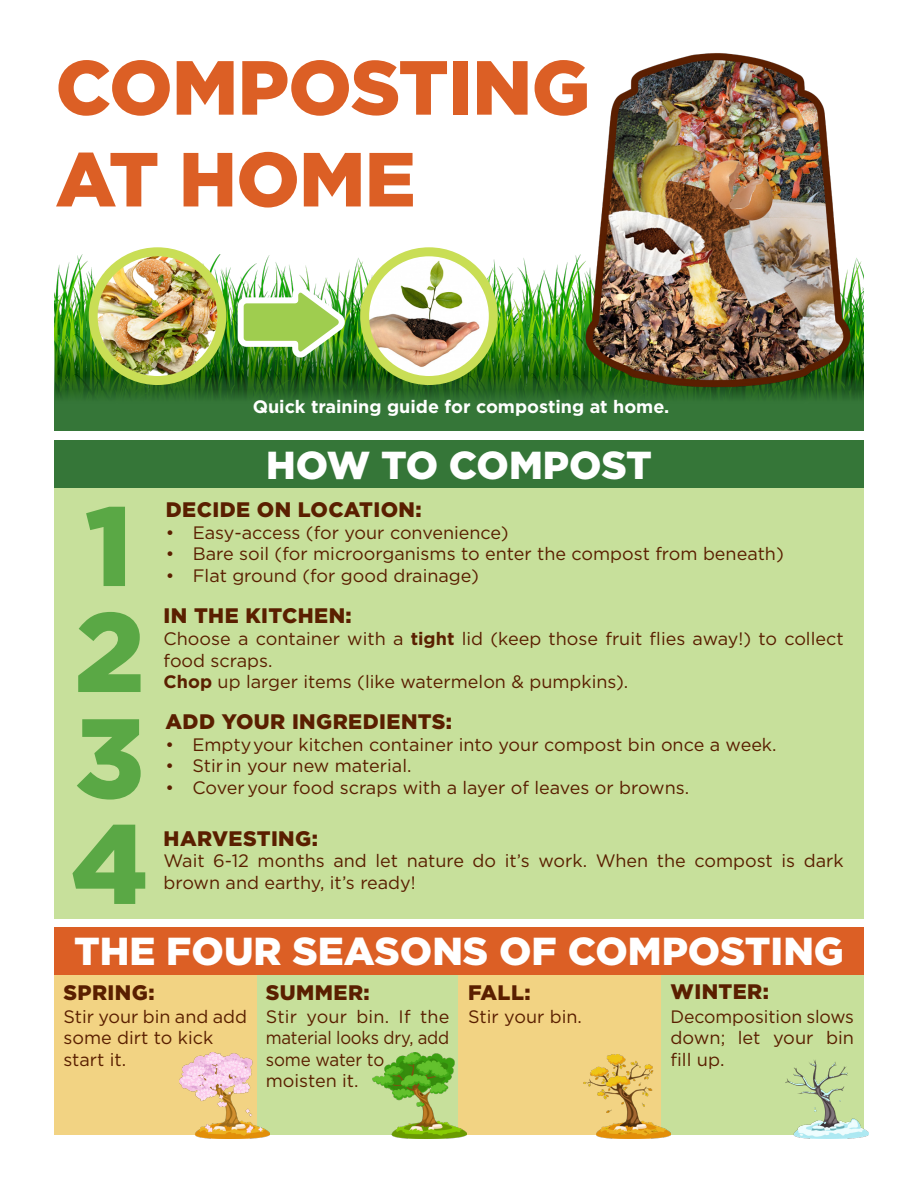
<style>
.page{position:relative;width:918px;height:1188px;background:#fff}
.page>*{position:absolute;margin:0;border:0;box-sizing:border-box;transform-origin:0 0}
.t1{font:900 112.5px/105.9px "Gotham";color:#5aa845}
.t2{font:900 76.5px/91.8px "Gotham";letter-spacing:-.01em;color:#dc5f25}
.t3{font:900 39px "Gotham";color:#fff}
.t4{font:900 21px "Gotham";letter-spacing:.02em;color:#5a1f00}
.t5{font:18px/21.6px "Gotham";color:#5a1f00}
.t6{font:700 18px "Gotham";color:#fff}
.s1{font-weight:700}
</style>
<div class="page">
<svg style="left:54px;top:364px;width:810px;height:67px;background:#2d6e2b"></svg>
<img style="left:54px;top:255px;width:810px;height:109px">
<div style="left:54px;top:443px;width:810px;height:476px;background:#c7e09b"></div>
<div style="left:54px;top:964px;width:810px;height:171px;background:#c7e09b"></div>
<div style="left:54px;top:964px;width:202px;height:171px;background:#f2d383"></div>
<div style="left:459px;top:964px;width:202px;height:171px;background:#f2d383"></div>
<img style="left:365px;top:252px;width:128px;height:129px;border-radius:64px">
<div style="left:360px;top:247px;width:138px;height:138px;border:9px solid #c9de55;border-radius:50%"></div>
<img style="left:235px;top:281px;width:114px;height:82px">
<img style="left:93px;top:252px;width:129px;height:129px;border-radius:64px">
<div style="left:89px;top:247px;width:137px;height:138px;border:9px solid #c9de55;border-radius:50%"></div>
<img style="left:373px;top:1053px;width:93px;height:86px">
<img style="left:179px;top:1053px;width:90px;height:86px">
<img style="left:583px;top:1054px;width:87px;height:85px">
<img style="left:786px;top:1060px;width:83px;height:79px">
<img style="left:586px;top:53px;width:264px;height:341px">
<div style="left:54px;top:440px;width:810px;height:48px;background:#357638"></div>
<div style="left:54px;top:928px;width:810px;height:47px;background:#dc5f25"></div>
<h2 class="t2" style="left:56px;top:41px;width:536px">COMPOSTING<br>AT HOME</h2>
<h1 class="t1" style="left:71px;top:492px;width:79px">1<br>2<br>3<br>4</h1>
<p class="t6" style="left:253px;top:395px;width:418px">Quick training guide for composting at home.</p>
<h3 class="t3" style="left:266px;top:438px;width:387px">HOW TO COMPOST</h3>
<p class="t4" style="left:166px;top:495px;width:257px">DECIDE ON LOCATION:</p>
<p class="t5" style="left:166px;top:521px;width:344px">• Easy-access (for your convenience)</p>
<p class="t5" style="left:166px;top:543px;width:620px">• Bare soil (for microorganisms to enter the compost from beneath)</p>
<p class="t5" style="left:166px;top:564px;width:314px">• Flat ground (for good drainage)</p>
<p class="t4" style="left:164px;top:601px;width:190px">IN THE KITCHEN:</p>
<p class="t5" style="left:164px;top:627px;width:682px">Choose a container with a <span class="s1">tight</span> lid (keep those fruit flies away!) to collect food scraps.<br><span class="s1">Chop</span> up larger items (like watermelon &amp; pumpkins).</p>
<p class="t4" style="left:165px;top:707px;width:288px">ADD YOUR INGREDIENTS:</p>
<p class="t5" style="left:165px;top:733px;width:613px">• Emptyyour kitchen container into your compost bin once a week.</p>
<p class="t5" style="left:165px;top:755px;width:248px">• Stir in your new material.</p>
<p class="t5" style="left:165px;top:776px;width:525px">• Cover your food scraps with a layer of leaves or browns.</p>
<p class="t4" style="left:164px;top:824px;width:156px">HARVESTING:</p>
<p class="t5" style="left:164px;top:850px;width:682px">Wait 6-12 months and let nature do it’s work. When the compost is dark brown and earthy, it’s ready!</p>
<h3 class="t3" style="left:74px;top:924px;width:771px">THE FOUR SEASONS OF COMPOSTING</h3>
<p class="t4" style="left:63px;top:978px;width:93px">SPRING:</p>
<p class="t4" style="left:266px;top:978px;width:105px">SUMMER:</p>
<p class="t4" style="left:468px;top:978px;width:64px">FALL:</p>
<p class="t4" style="left:671px;top:977px;width:100px">WINTER:</p>
<p class="t5" style="left:63px;top:1005px;width:185px">Stir your bin and add some dirt to kick start it.</p>
<p class="t5" style="left:266px;top:1005px;width:185px">Stir your bin. If the material looks dry, add some water to moisten it.</p>
<p class="t5" style="left:468px;top:1005px;width:115px">Stir your bin.</p>
<p class="t5" style="left:670px;top:1005px;width:185px;text-align:justify">Decomposition slows down; let your bin fill up.</p>
</div>
